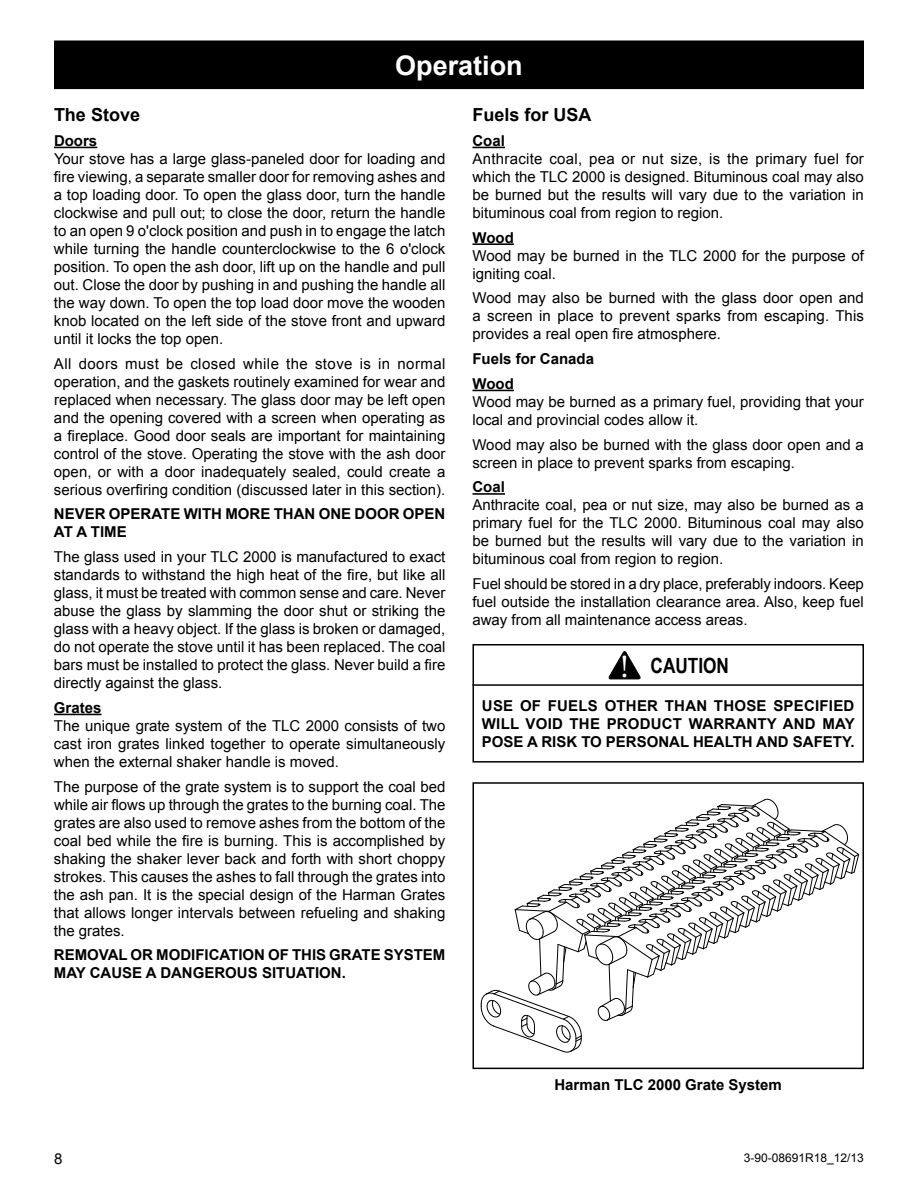
<style>
.page{position:relative;width:918px;height:1188px;background:#fff}
.page>*{position:absolute;margin:0;border:0;box-sizing:border-box;transform-origin:0 0}
.t1{font:700 27px "Arial";color:#fff}
.t2{font:700 21px "Arial Narrow";color:#000}
.t3{font:700 18px "Arial";color:#000}
.t4{font:15px/18px "Arial";color:#000;text-align:justify}
.t5{font:700 15px/18px "Arial";color:#000}
.t6{font:700 15px "Arial";letter-spacing:.085em;color:#000}
.t7{font:700 15px "Arial";letter-spacing:.075em;color:#000}
.t8{font:12px "Arial";color:#000}
.s1{font-family:"Minion Pro";font-weight:400;font-size:32.25px;color:#fff}
</style>
<div class="page">
<div style="left:56px;top:42px;width:806px;height:46px;background:#000"></div>
<div style="left:54px;top:40px;width:810px;height:49px;border:3px solid #000"></div>
<hr style="left:54px;top:147px;width:43px;height:1px;background:#000">
<hr style="left:54px;top:714px;width:48px;height:1px;background:#000">
<hr style="left:472px;top:147px;width:33px;height:1px;background:#000">
<hr style="left:472px;top:243px;width:42px;height:2px;background:#000">
<hr style="left:472px;top:390px;width:42px;height:1px;background:#000">
<hr style="left:472px;top:493px;width:33px;height:2px;background:#000">
<div style="left:472px;top:782px;width:392px;height:287px;border:2px solid #000"></div>
<svg style="left:481px;top:799px;width:378px;height:253px"></svg>
<div style="left:472px;top:644px;width:392px;height:119px;border:2px solid #000"></div>
<hr style="left:472px;top:684px;width:392px;height:2px;background:#000">
<svg style="left:608px;top:651px;width:33px;height:28px"></svg>
<h1 class="t1" style="left:395px;top:47px;width:129px">OPERATION</h1>
<p class="t3" style="left:54px;top:103px;width:88px">THE STOVE</p>
<p class="t5" style="left:54px;top:132px;width:45px">DOORS</p>
<p class="t4" style="left:54px;top:150px;width:393px">Your stove has a large glass-paneled door for loading and fire viewing, a separate smaller door for removing ashes and a top loading door. To open the glass door, turn the handle clockwise and pull out; to close the door, return the handle to an open 9 o'clock position and push in to engage the latch while turning the handle counterclockwise to the 6 o'clock position. To open the ash door, lift up on the handle and pull out. Close the door by pushing in and pushing the handle all the way down. To open the top load door move the wooden knob located on the left side of the stove front and upward until it locks the top open.</p>
<p class="t4" style="left:54px;top:354px;width:393px">All doors must be closed while the stove is in normal operation, and the gaskets routinely examined for wear and replaced when necessary. The glass door may be left open and the opening covered with a screen when operating as a fireplace. Good door seals are important for maintaining control of the stove. Operating the stove with the ash door open, or with a door inadequately sealed, could create a serious overfiring condition (discussed later in this section).</p>
<p class="t5" style="left:54px;top:506px;width:393px">NEVER OPERATE WITH MORE THAN ONE DOOR OPEN<br>AT A TIME</p>
<p class="t4" style="left:54px;top:548px;width:393px">The glass used in your TLC 2000 is manufactured to exact standards to withstand the high heat of the fire, but like all glass, it must be treated with common sense and care. Never abuse the glass by slamming the door shut or striking the glass with a heavy object. If the glass is broken or damaged, do not operate the stove until it has been replaced. The coal bars must be installed to protect the glass. Never build a fire directly against the glass.</p>
<p class="t5" style="left:54px;top:699px;width:49px">GRATES</p>
<p class="t4" style="left:54px;top:717px;width:393px">The unique grate system of the TLC 2000 consists of two cast iron grates linked together to operate simultaneously when the external shaker handle is moved.</p>
<p class="t4" style="left:54px;top:777px;width:393px">The purpose of the grate system is to support the coal bed while air flows up through the grates to the burning coal. The grates are also used to remove ashes from the bottom of the coal bed while the fire is burning. This is accomplished by shaking the shaker lever back and forth with short choppy strokes. This causes the ashes to fall through the grates into the ash pan. It is the special design of the Harman Grates that allows longer intervals between refueling and shaking the grates.</p>
<p class="t6" style="left:54px;top:945px;width:147px">REMOVAL OR MODIFICATION</p>
<p class="t5" style="left:268px;top:947px;width:95px">OF THIS GRATE</p>
<p class="t5" style="left:384px;top:947px;width:11px">SYSTE</p>
<p class="t5" style="left:433px;top:947px;width:14px">M</p>
<p class="t5" style="left:54px;top:965px;width:253px">MAY CAUSE A DANGEROUS SITUATION</p>
<p class="t5" style="left:342px;top:965px;width:6px">.</p>
<p class="t3" style="left:472px;top:103px;width:121px">FUELS FOR USA</p>
<p class="t5" style="left:472px;top:132px;width:34px">COAL</p>
<p class="t4" style="left:472px;top:150px;width:393px">Anthracite coal, pea or nut size, is the primary fuel for which the TLC 2000 is designed. Bituminous coal may also be burned but the results will vary due to the variation in bituminous coal from region to region.</p>
<p class="t5" style="left:473px;top:229px;width:43px">WOOD</p>
<p class="t4" style="left:472px;top:246px;width:393px">Wood may be burned in the TLC 2000 for the purpose of igniting coal.</p>
<p class="t4" style="left:472px;top:289px;width:393px">Wood may also be burned with the glass door open and a screen in place to prevent sparks from escaping. This provides a real open fire atmosphere.</p>
<p class="t5" style="left:472px;top:347px;width:123px;line-height:24.8px">FUELS FOR CANADA<br>WOOD</p>
<p class="t4" style="left:472px;top:393px;width:393px">Wood may be burned as a primary fuel, providing that your local and provincial codes allow it.</p>
<p class="t4" style="left:472px;top:435px;width:393px">Wood may also be burned with the glass door open and a screen in place to prevent sparks from escaping.</p>
<p class="t5" style="left:472px;top:479px;width:34px">COAL</p>
<p class="t4" style="left:472px;top:496px;width:393px">Anthracite coal, pea or nut size, may also be burned as a primary fuel for the TLC 2000. Bituminous coal may also be burned but the results will vary due to the variation in bituminous coal from region to region.</p>
<p class="t4" style="left:472px;top:575px;width:393px">Fuel should be stored in a dry place, preferably indoors. Keep fuel outside the installation clearance area. Also, keep fuel away from all maintenance access areas.</p>
<h2 class="t2" style="left:620px;top:649px;width:110px"><span class="s1">!</span> CAUTION</h2>
<p class="t5" style="left:482px;top:697px;width:11px">USE</p>
<p class="t7" style="left:520px;top:696px;width:226px">OF FUELS OTHER THAN THOSE</p>
<p class="t5" style="left:773px;top:697px;width:10px">SPECIFIE</p>
<p class="t5" style="left:844px;top:697px;width:12px">D</p>
<p class="t5" style="left:482px;top:715px;width:265px">WILL VOI D THE PRODUCT WARRANTY</p>
<p class="t5" style="left:783px;top:715px;width:64px">AN D MAY</p>
<p class="t5" style="left:482px;top:733px;width:11px">POSE</p>
<p class="t5" style="left:527px;top:733px;width:122px">A RISK TO PERSONA</p>
<p class="t5" style="left:680px;top:733px;width:124px">L HEALTH AN D SAFETY</p>
<p class="t5" style="left:850px;top:733px;width:6px">.</p>
<p class="t5" style="left:554px;top:1076px;width:229px">HARMAN TLC 2000 GRATE SYSTEM</p>
<p class="t4" style="left:54px;top:1150px;width:10px">8</p>
<p class="t8" style="left:744px;top:1150px;width:122px">3-90-08691R18_12/13</p>
</div>
